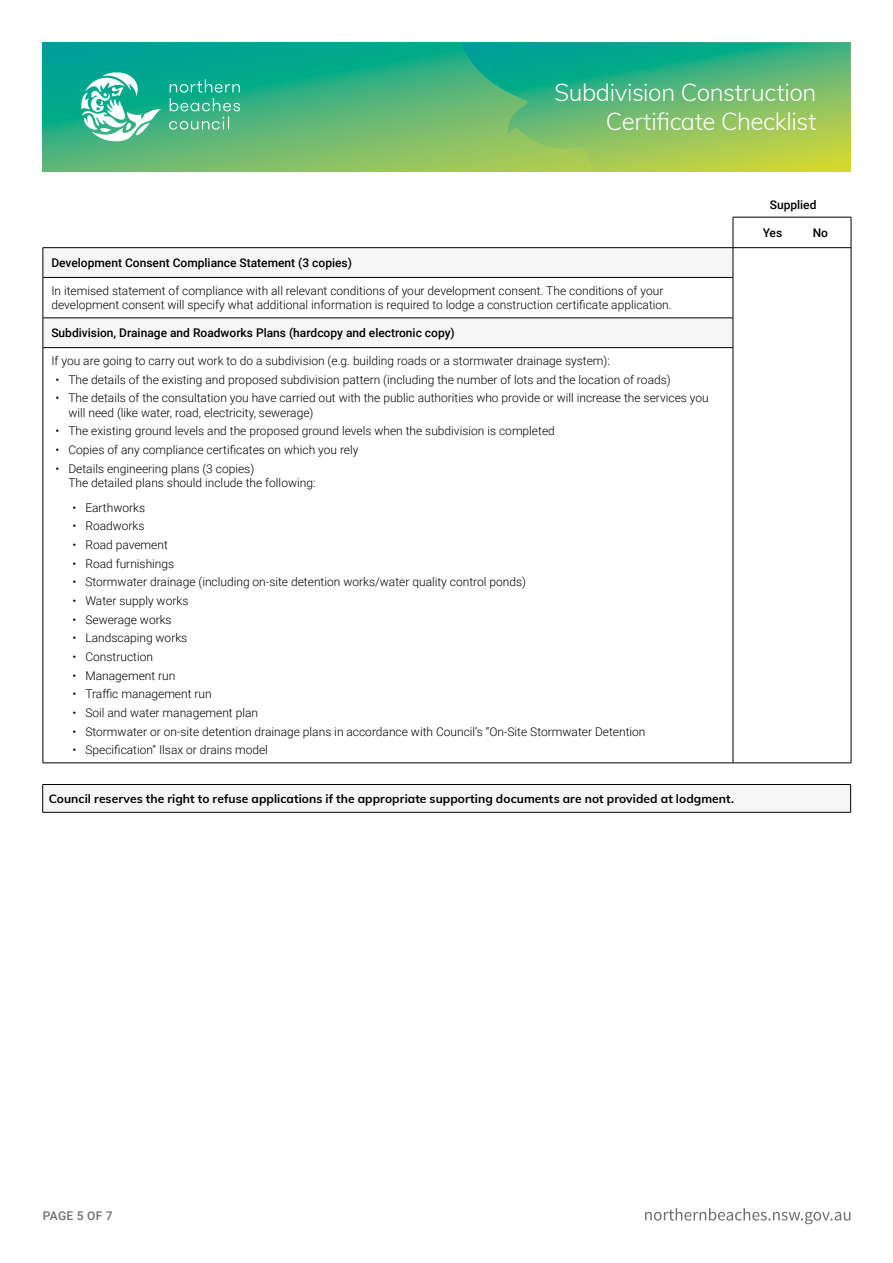
<style>
.page{position:relative;width:893px;height:1263px;background:#fff}
.page>*{position:absolute;margin:0;border:0;box-sizing:border-box;transform-origin:0 0}
.t1{font:300 24px/28.8px "Muli";letter-spacing:-.015em;color:#fff;text-align:right}
.t2{font:300 12px/14.4px "Roboto";color:#000}
.t3{font:500 12px "Roboto";color:#000}
.t4{font:700 12px "Muli";letter-spacing:.005em;color:#000}
.t5{font:500 12px "Roboto";letter-spacing:.03em;color:#706f6f}
</style>
<div class="page">
<svg style="left:645px;top:1208px;width:205px;height:16px"></svg>
<svg style="left:44px;top:248px;width:689px;height:99px;fill:#f6f6f6"></svg>
<svg style="left:43px;top:248px;width:1px;height:29px"></svg>
<hr style="left:43px;top:247px;width:690px;height:1px;background:#000">
<hr style="left:43px;top:277px;width:690px;height:1px;background:#000">
<svg style="left:43px;top:319px;width:1px;height:28px"></svg>
<hr style="left:43px;top:318px;width:690px;height:1px;background:#000">
<hr style="left:43px;top:347px;width:690px;height:1px;background:#000">
<hr style="left:43px;top:763px;width:690px;height:1px;background:#000">
<hr style="left:733px;top:217px;width:1px;height:30px;background:#000">
<hr style="left:733px;top:217px;width:118px;height:1px;background:#000">
<hr style="left:851px;top:217px;width:1px;height:30px;background:#000">
<svg style="left:733px;top:248px;width:1px;height:29px"></svg>
<hr style="left:733px;top:247px;width:118px;height:1px;background:#000">
<svg style="left:851px;top:248px;width:1px;height:29px"></svg>
<hr style="left:851px;top:277px;width:1px;height:41px;background:#000">
<hr style="left:851px;top:318px;width:1px;height:30px;background:#000">
<hr style="left:851px;top:348px;width:1px;height:415px;background:#000">
<hr style="left:43px;top:278px;width:1px;height:40px;background:#000">
<hr style="left:733px;top:278px;width:1px;height:40px;background:#000">
<svg style="left:733px;top:318px;width:1px;height:29px"></svg>
<hr style="left:43px;top:348px;width:1px;height:415px;background:#000">
<hr style="left:733px;top:348px;width:1px;height:415px;background:#000">
<hr style="left:733px;top:763px;width:118px;height:1px;background:#000">
<svg style="left:43px;top:43px;width:418px;height:128px;background:#3fb17e"></svg>
<svg style="left:461px;top:43px;width:389px;height:128px;background:#68bb6d"></svg>
<svg style="left:169px;top:79px;width:71px;height:51px;background:#43ba96"></svg>
<svg style="left:81px;top:72px;width:80px;height:69px"></svg>
<div style="left:43px;top:784px;width:808px;height:28px;background:#f6f6f6"></div>
<svg style="left:42px;top:785px;width:1px;height:27px"></svg>
<hr style="left:43px;top:784px;width:808px;height:1px;background:#000">
<svg style="left:850px;top:785px;width:1px;height:27px"></svg>
<hr style="left:43px;top:812px;width:808px;height:1px;background:#000">
<h1 class="t1" style="left:554px;top:77px;width:263px">Subdivision Construction<br>Certificate Checklist</h1>
<p class="t3" style="left:770px;top:197px;width:48px">Supplied</p>
<p class="t3" style="left:51px;top:254px;width:302px">Development Consent Compliance Statement (3 copies)</p>
<p class="t2" style="left:51px;top:283px;width:622px">In itemised statement of compliance with all relevant conditions of your development consent. The conditions of your development consent will specify what additional information is required to lodge a construction certificate application.</p>
<p class="t3" style="left:51px;top:325px;width:405px">Subdivision, Drainage and Roadworks Plans (hardcopy and electronic copy)</p>
<p class="t2" style="left:51px;top:353px;width:560px">If you are going to carry out work to do a subdivision (e.g. building roads or a stormwater drainage system):</p>
<p class="t2" style="left:56px;top:372px;width:617px">• The details of the existing and proposed subdivision pattern (including the number of lots and the location of roads)</p>
<p class="t2" style="left:68px;top:390px;width:642px;text-indent:-13px">• The details of the consultation you have carried out with the public authorities who provide or will increase the services you will need (like water, road, electricity, sewerage)</p>
<p class="t2" style="left:56px;top:424px;width:501px">• The existing ground levels and the proposed ground levels when the subdivision is completed</p>
<p class="t2" style="left:56px;top:442px;width:304px">• Copies of any compliance certificates on which you rely</p>
<p class="t2" style="left:68px;top:461px;width:249px;text-indent:-13px">• Details engineering plans (3 copies)<br>The detailed plans should include the following:</p>
<p class="t2" style="left:73px;top:500px;width:74px">• Earthworks</p>
<p class="t2" style="left:73px;top:519px;width:73px">• Roadworks</p>
<p class="t2" style="left:73px;top:537px;width:97px">• Road pavement</p>
<p class="t2" style="left:73px;top:556px;width:103px">• Road furnishings</p>
<p class="t2" style="left:73px;top:574px;width:455px">• Stormwater drainage (including on-site detention works/water quality control ponds)</p>
<p class="t2" style="left:73px;top:593px;width:117px">• Water supply works</p>
<p class="t2" style="left:73px;top:612px;width:101px">• Sewerage works</p>
<p class="t2" style="left:73px;top:630px;width:116px">• Landscaping works</p>
<p class="t2" style="left:73px;top:649px;width:82px">• Construction</p>
<p class="t2" style="left:73px;top:668px;width:104px">• Management run</p>
<p class="t2" style="left:73px;top:686px;width:141px">• Traffic management run</p>
<p class="t2" style="left:73px;top:705px;width:187px">• Soil and water management plan</p>
<p class="t2" style="left:73px;top:724px;width:574px">• Stormwater or on-site detention drainage plans in accordance with Council’s “On-Site Stormwater Detention</p>
<p class="t2" style="left:73px;top:742px;width:197px">• Specification” Ilsax or drains model</p>
<p class="t4" style="left:49px;top:790px;width:687px">Council reserves the right to refuse applications if the appropriate supporting documents are not provided at lodgment.</p>
<p class="t3" style="left:763px;top:224px;width:21px">Yes</p>
<p class="t3" style="left:813px;top:224px;width:17px">No</p>
<p class="t5" style="left:43px;top:1208px;width:71px">PAGE 5 OF 7</p>
</div>
